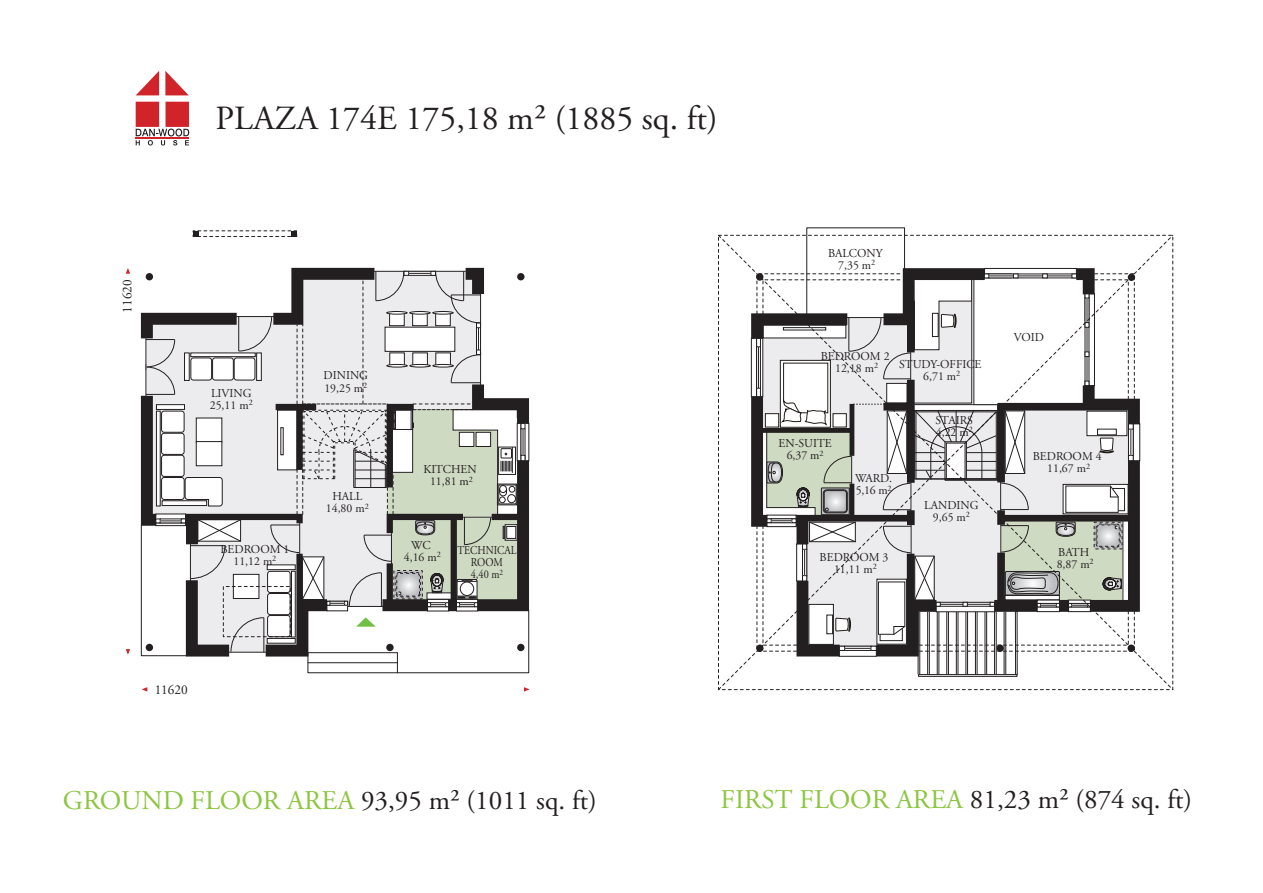
<style>
.page{position:relative;width:1263px;height:893px;background:#fff}
.page>*{position:absolute;margin:0;border:0;box-sizing:border-box;transform-origin:0 0}
.t1{font:33.75px "Adobe Garamond Pro";color:#231f20}
.t2{font:27px "Adobe Garamond Pro";color:#231f20}
.t3{font:13.5px "Adobe Garamond Pro";color:#231f20}
.t4{font:12px/12px "Adobe Garamond Pro";color:#231f20;text-align:center}
.t5{font:12px/12px "Adobe Garamond Pro";color:#231f20;text-align:center;scale:.85 1}
.s1{color:#8bc63e}
</style>
<div class="page">
<svg style="left:718px;top:235px;width:455px;height:455px"></svg>
<svg style="left:524px;top:687px;width:6px;height:5px"></svg>
<svg style="left:142px;top:687px;width:5px;height:5px"></svg>
<svg style="left:126px;top:268px;width:4px;height:6px"></svg>
<svg style="left:126px;top:649px;width:4px;height:6px"></svg>
<svg style="left:751px;top:268px;width:389px;height:388px"></svg>
<svg style="left:756px;top:273px;width:379px;height:378px"></svg>
<div style="left:136px;top:102px;width:23px;height:25px;background:#d1232a"></div>
<div style="left:165px;top:102px;width:24px;height:25px;background:#d1232a"></div>
<svg style="left:136px;top:71px;width:23px;height:24px"></svg>
<svg style="left:165px;top:71px;width:24px;height:24px"></svg>
<svg style="left:136px;top:129px;width:53px;height:16px"></svg>
<svg style="left:141px;top:268px;width:388px;height:405px"></svg>
<div style="left:386px;top:644px;width:8px;height:7px;background:#231f20;border-radius:50%"></div>
<div style="left:193px;top:231px;width:104px;height:6px;border:1px dashed #231f20"></div>
<h1 class="t1" style="left:216px;top:98px;width:504px">PLAZA 174E 175,18 m² (1885 sq. ft)</h1>
<p class="t3" style="left:119px;top:313px;width:35px;rotate:-90deg">11620</p>
<p class="t4" style="left:210px;top:388px;width:44px;text-align:left">LIVING<br>25,11 m<sup>2</sup></p>
<p class="t4" style="left:220px;top:543px;width:70px">BEDROOM 1<br>11,12 m<sup>2</sup></p>
<p class="t4" style="left:324px;top:370px;width:46px;text-align:left">DINING<br>19,25 m<sup>2</sup></p>
<p class="t4" style="left:326px;top:491px;width:44px">HALL<br>14,80 m<sup>2</sup></p>
<p class="t4" style="left:423px;top:464px;width:55px">KITCHEN<br>11,81 m<sup>2</sup></p>
<p class="t4" style="left:404px;top:540px;width:39px">WC<br>4,16 m<sup>2</sup></p>
<p class="t5" style="left:457px;top:545px;width:71px">TECHNICAL<br>ROOM<br>4,40 m<sup>2</sup></p>
<p class="t3" style="left:155px;top:681px;width:35px">11620</p>
<p class="t4" style="left:828px;top:247px;width:56px">BALCONY<br>7,35 m<sup>2</sup></p>
<p class="t4" style="left:821px;top:350px;width:70px">BEDROOM 2<br>12,18 m<sup>2</sup></p>
<p class="t4" style="left:899px;top:359px;width:84px">STUDY-OFFICE<br>6,71 m<sup>2</sup></p>
<p class="t4" style="left:779px;top:438px;width:55px">EN-SUITE<br>6,37 m<sup>2</sup></p>
<p class="t4" style="left:855px;top:473px;width:38px;text-align:left">WARD.<br>5,16 m<sup>2</sup></p>
<p class="t4" style="left:820px;top:552px;width:70px">BEDROOM 3</p>
<p class="t4" style="left:834px;top:564px;width:44px">11,11 m<sup>2</sup></p>
<p class="t4" style="left:935px;top:414px;width:39px;text-align:left">STAIRS<br>4,22 m<sup>2</sup></p>
<p class="t4" style="left:924px;top:499px;width:56px">LANDING<br>9,65 m<sup>2</sup></p>
<p class="t4" style="left:1014px;top:331px;width:32px">VOID</p>
<p class="t4" style="left:1033px;top:451px;width:70px">BEDROOM 4<br>11,67 m<sup>2</sup></p>
<p class="t4" style="left:1058px;top:546px;width:32px">BATH</p>
<p class="t4" style="left:1057px;top:558px;width:39px">8,87 m<sup>2</sup></p>
<h2 class="t2" style="left:63px;top:784px;width:535px"><span class="s1">GROUND FLOOR AREA</span> 93,95 m² (1011 sq. ft)</h2>
<h2 class="t2" style="left:720px;top:783px;width:473px"><span class="s1">FIRST FLOOR AREA</span> 81,23 m² (874 sq. ft)</h2>
</div>
